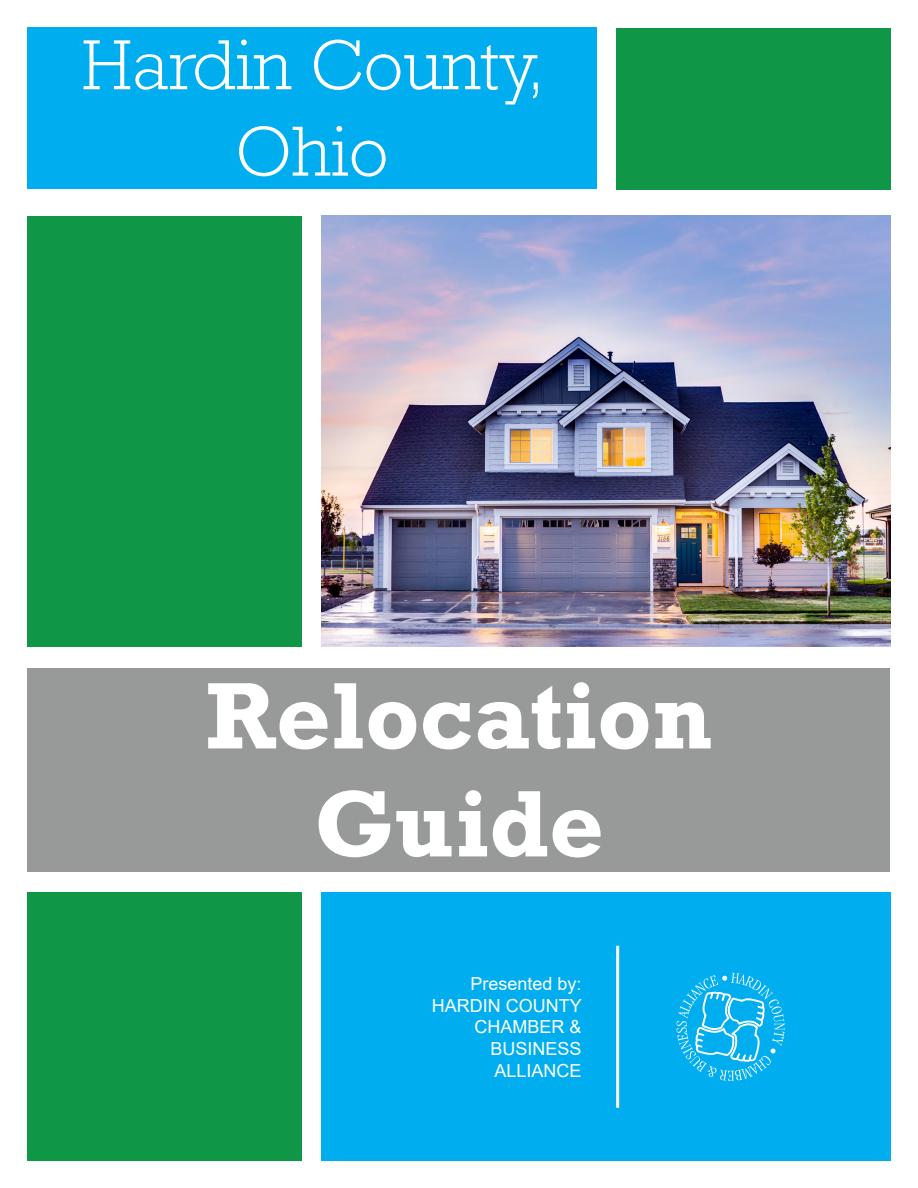
<style>
.page{position:relative;width:918px;height:1188px;background:#fff}
.page>*{position:absolute;margin:0;border:0;box-sizing:border-box;transform-origin:0 0}
.t1{font:700 96px "Rockwell Std";color:#fff}
.t2{font:300 72px/86.4px "Rockwell Std";color:#fff;text-align:center}
.t3{font:18px/21.6px "Arial";color:#fff;text-align:right}
</style>
<div class="page">
<img style="left:322px;top:216px;width:568px;height:430px">
<div style="left:28px;top:216px;width:274px;height:430px;background:#109647"></div>
<div style="left:28px;top:892px;width:274px;height:269px;background:#109647"></div>
<div style="left:616px;top:28px;width:275px;height:162px;background:#109647"></div>
<div style="left:27px;top:27px;width:570px;height:162px;background:#00aeef"></div>
<div style="left:28px;top:668px;width:862px;height:204px;background:#989999"></div>
<div style="left:322px;top:892px;width:569px;height:269px;background:#00aeef"></div>
<svg style="left:676px;top:973px;width:109px;height:108px"></svg>
<hr style="left:616px;top:946px;width:3px;height:162px;background:#fff">
<p class="t2" style="left:82px;top:21px;width:464px">Hardin County,<br>Ohio</p>
<p class="t1" style="left:206px;top:659px;width:508px">Relocation</p>
<p class="t1" style="left:314px;top:767px;width:292px">Guide</p>
<p class="t3" style="left:470px;top:973px;width:113px">Presented by:</p>
<p class="t3" style="left:432px;top:994px;width:151px">HARDIN COUNTY<br>CHAMBER &amp;<br>BUSINESS<br>ALLIANCE</p>
</div>
